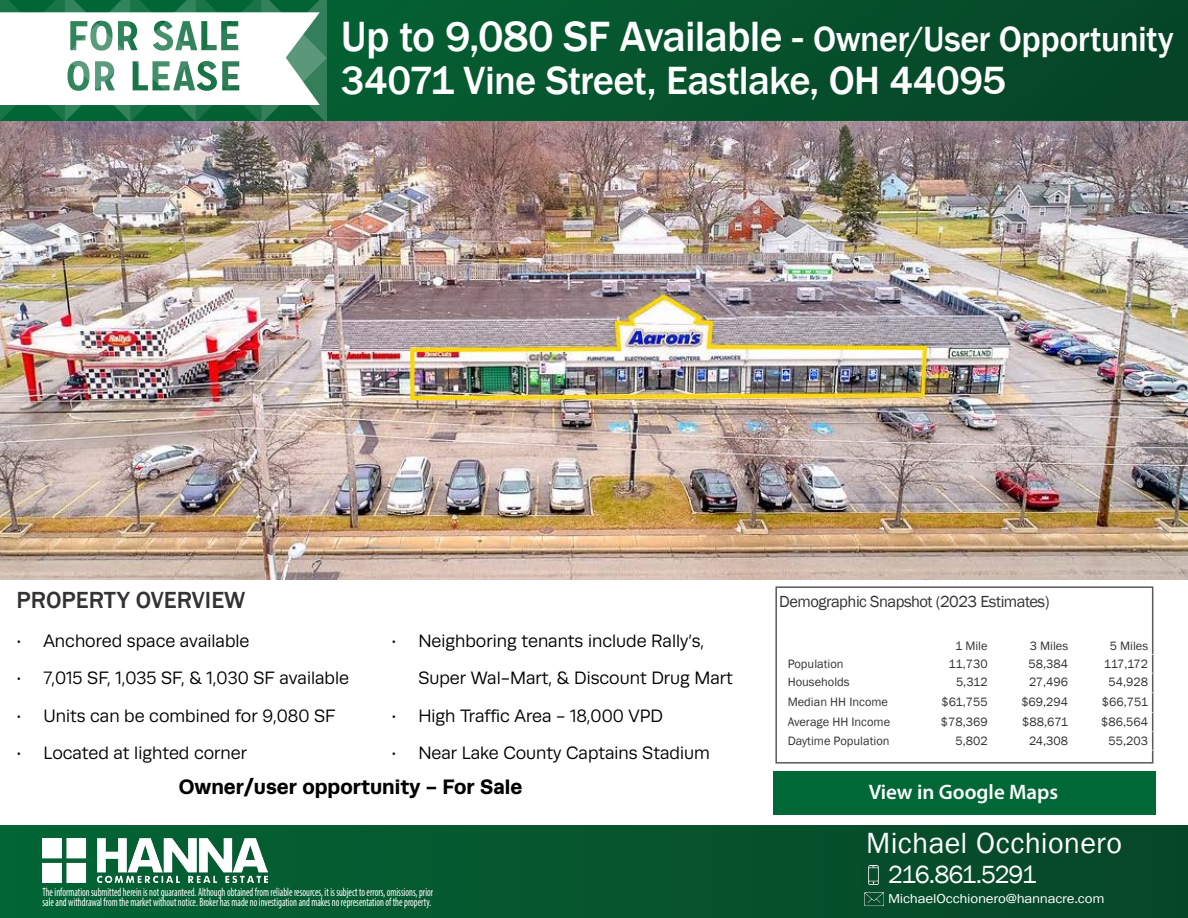
<style>
.page{position:relative;width:1188px;height:918px;background:#fff}
.page>*{position:absolute;margin:0;border:0;box-sizing:border-box;transform-origin:0 0}
.t1{font:500 43.5px "Franklin Gothic";letter-spacing:-.02em;color:#fff}
.t2{font:500 40.5px "Franklin Gothic";letter-spacing:-.015em;color:#fff}
.t3{font:30px "Franklin Gothic";letter-spacing:.01em;color:#fff}
.t4{font:25.5px "Franklin Gothic";letter-spacing:-.06em;color:#fff}
.t5{font:500 24px "Franklin Gothic";color:#333}
.t6{font:700 21px "Runda";color:#000101}
.t7{font:600 21px "Myriad Pro";color:#fff}
.t8{font:18px/37.5px "Runda";color:#000101}
.t9{font:16.5px "Franklin Gothic";letter-spacing:-.03em;color:#333}
.t10{font:13.35px "Franklin Gothic";letter-spacing:-.015em;color:#fff;scale:1.12 1}
.t11{font:12.45px "Franklin Gothic";color:#333}
.t12{font:condensed 12px/10.5px "Myriad Pro";color:#fff;scale:.8 1}
.s1{font-size:36px}
</style>
<div class="page">
<svg style="left:327px;top:0;width:861px;height:122px;background:#06512d"></svg>
<div style="left:0;top:825px;width:1188px;height:93px;background:linear-gradient(to right,#036535,#074628)"></div>
<div style="left:773px;top:771px;width:383px;height:44px;background:#006836"></div>
<img style="left:0;top:122px;width:1188px;height:458px">
<img style="left:42px;top:838px;width:226px;height:44px">
<img style="left:865px;top:890px;width:18px;height:18px">
<img style="left:864px;top:865px;width:20px;height:20px">
<div style="left:775px;top:586px;width:378px;height:178px;background:#fff;border:2px solid #58595b"></div>
<hr style="left:1073px;top:654px;width:80px;height:1px;background:#fff">
<hr style="left:1073px;top:673px;width:80px;height:1px;background:#fff">
<hr style="left:1073px;top:692px;width:80px;height:1px;background:#fff">
<hr style="left:1073px;top:712px;width:80px;height:1px;background:#fff">
<hr style="left:1073px;top:731px;width:80px;height:1px;background:#fff">
<hr style="left:1073px;top:750px;width:80px;height:1px;background:#fff">
<svg style="left:0;top:0;width:327px;height:123px"></svg>
<h1 class="t1" style="left:341px;top:9px;width:834px">Up to 9,080 SF Available - <span class="s1">Owner/User Opportunity</span></h1>
<h2 class="t2" style="left:341px;top:56px;width:666px">34071 Vine Street, Eastlake, OH 44095</h2>
<h3 class="t5" style="left:16px;top:586px;width:230px">PROPERTY OVERVIEW</h3>
<p class="t8" style="left:16px;top:622px;width:235px">• Anchored space available</p>
<p class="t8" style="left:16px;top:660px;width:334px">• 7,015 SF, 1,035 SF, &amp; 1,030 SF available</p>
<p class="t8" style="left:16px;top:697px;width:321px">• Units can be combined for 9,080 SF</p>
<p class="t8" style="left:17px;top:735px;width:232px">• Located at lighted corner</p>
<p class="t8" style="left:418px;top:622px;width:316px;text-indent:-27px">• Neighboring tenants include Rally’s,<br>Super Wal-Mart, &amp; Discount Drug Mart</p>
<p class="t8" style="left:391px;top:697px;width:273px">• High Traffic Area - 18,000 VPD</p>
<p class="t8" style="left:391px;top:735px;width:320px">• Near Lake County Captains Stadium</p>
<p class="t6" style="left:179px;top:774px;width:345px">Owner/user opportunity - For Sale</p>
<p class="t12" style="left:43px;top:886px;width:490px">The information submitted herein is not guaranteed. Although obtained from reliable resources, it is subject to errors, omissions, prior sale and withdrawal from the market without notice. Broker has made no investigation and makes no representation of the property.</p>
<p class="t9" style="left:779px;top:592px;width:272px">Demographic Snapshot (2023 Estimates)</p>
<p class="t11" style="left:955px;top:638px;width:34px">1 Mile</p>
<p class="t11" style="left:1030px;top:638px;width:40px">3 Miles</p>
<p class="t11" style="left:1110px;top:638px;width:40px">5 Miles</p>
<p class="t11" style="left:788px;top:656px;width:57px">Population</p>
<p class="t11" style="left:948px;top:656px;width:41px">11,730</p>
<p class="t11" style="left:1028px;top:656px;width:41px">58,384</p>
<p class="t11" style="left:1104px;top:656px;width:46px">117,172</p>
<p class="t11" style="left:788px;top:675px;width:63px">Households</p>
<p class="t11" style="left:956px;top:675px;width:33px">5,312</p>
<p class="t11" style="left:1029px;top:675px;width:40px">27,496</p>
<p class="t11" style="left:1109px;top:675px;width:41px">54,928</p>
<p class="t11" style="left:788px;top:694px;width:102px">Median HH Income</p>
<p class="t11" style="left:941px;top:694px;width:48px">$61,755</p>
<p class="t11" style="left:1021px;top:694px;width:48px">$69,294</p>
<p class="t11" style="left:1102px;top:694px;width:48px">$66,751</p>
<p class="t11" style="left:788px;top:714px;width:104px">Average HH Income</p>
<p class="t11" style="left:941px;top:714px;width:48px">$78,369</p>
<p class="t11" style="left:1022px;top:714px;width:47px">$88,671</p>
<p class="t11" style="left:1101px;top:714px;width:48px">$86,564</p>
<p class="t11" style="left:788px;top:733px;width:103px">Daytime Population</p>
<p class="t11" style="left:955px;top:733px;width:34px">5,802</p>
<p class="t11" style="left:1029px;top:733px;width:41px">24,308</p>
<p class="t11" style="left:1109px;top:733px;width:41px">55,203</p>
<p class="t7" style="left:869px;top:779px;width:191px">View in Google Maps</p>
<h3 class="t3" style="left:866px;top:824px;width:257px">Michael Occhionero</h3>
<h3 class="t4" style="left:888px;top:859px;width:150px">216.861.5291</h3>
<p class="t10" style="left:888px;top:890px;width:195px">MichaelOcchionero@hannacre.com</p>
</div>
